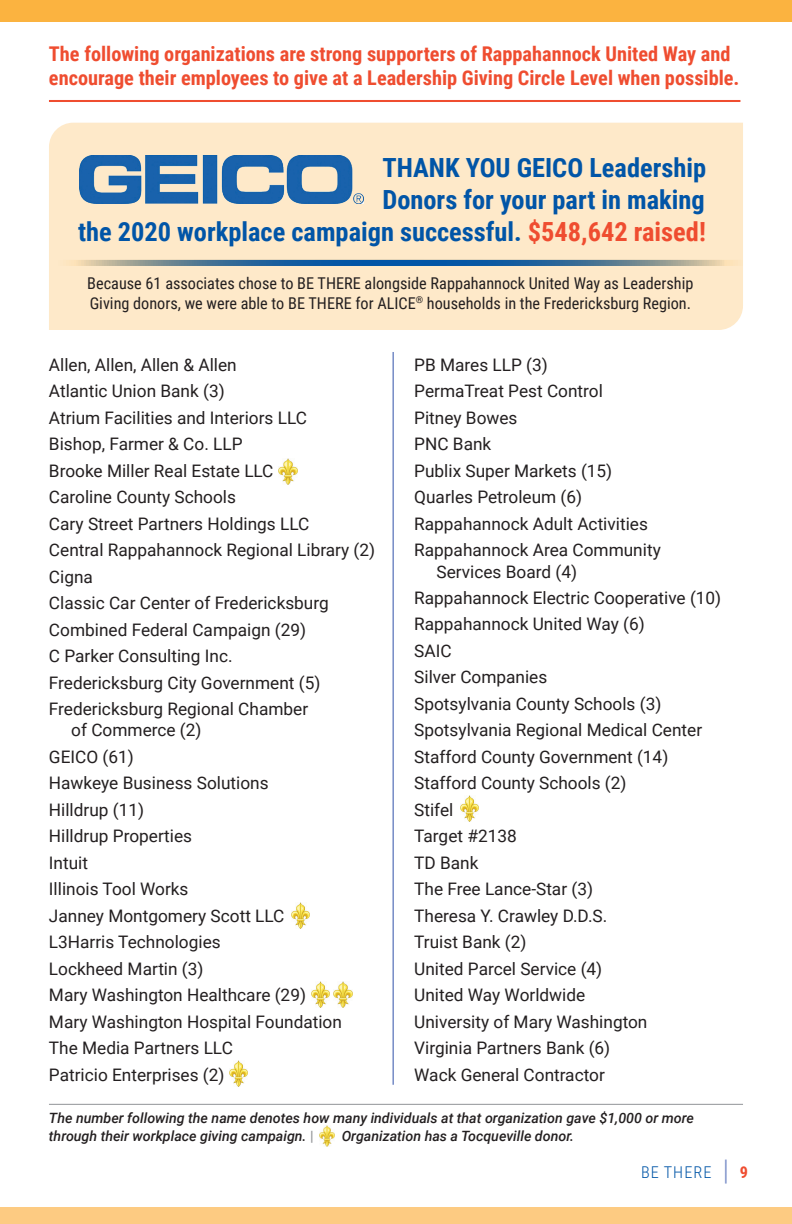
<style>
.page{position:relative;width:792px;height:1224px;background:#fff}
.page>*{position:absolute;margin:0;border:0;box-sizing:border-box;transform-origin:0 0}
.t1{font:700 26.4px/31.6px "Roboto Condensed";color:#0155a7;text-align:right}
.t2{font:700 20.2px/24.4px "Roboto Condensed";color:#ef4d30}
.t3{font:17.2px/26.4px "Roboto";color:#231f20}
.t4{font:16.2px/19.4px "Roboto Condensed";color:#231f20}
.t5{font:300 16.2px "Roboto Condensed";letter-spacing:.065em;color:#0155a7}
.t6{font:italic 500 14.2px/18.2px "Roboto";color:#231f20}
.s1{color:#ef4d30}
.s2{font-style:normal;color:#939598}
.s3{font-size:28.4px;color:#788dc7}
.s4{font-weight:700;color:#ef4d30}
</style>
<div class="page">
<hr style="left:49px;top:100px;width:691px;height:2px;background:#ef4d30">
<hr style="left:49px;top:1104px;width:694px;height:1px;background:#939598">
<img style="left:320px;top:1125px;width:15px;height:21px">
<hr style="left:392px;top:352px;width:2px;height:733px;background:#788dc7">
<img style="left:279px;top:459px;width:18px;height:26px">
<img style="left:460px;top:796px;width:19px;height:26px">
<div style="left:49px;top:123px;width:694px;height:207px;background:#fee9c9"></div>
<div style="left:49px;top:260px;width:694px;height:6px;background:#fde5bf"></div>
<svg style="left:77px;top:260px;width:647px;height:6px;background:#48779c"></svg>
<div style="left:0;top:0;width:792px;height:21px;background:#fbb340"></div>
<div style="left:0;top:1207px;width:792px;height:17px;background:#fdcb82"></div>
<img style="left:291px;top:903px;width:19px;height:26px">
<img style="left:80px;top:155px;width:284px;height:48px">
<img style="left:312px;top:981px;width:18px;height:26px">
<img style="left:230px;top:1061px;width:18px;height:26px">
<img style="left:334px;top:981px;width:18px;height:26px">
<p class="t2" style="left:49px;top:41px;width:692px">The following organizations are strong supporters of Rappahannock United Way and encourage their employees to give at a Leadership Giving Circle Level when possible.</p>
<p class="t1" style="left:78px;top:151px;width:630px">THANK YOU GEICO Leadership<br>Donors for your part in making<br>the 2020 workplace campaign successful. <span class="s1">$548,642 raised!</span></p>
<p class="t4" style="left:87px;top:273px;width:608px">Because 61 associates chose to BE THERE alongside Rappahannock United Way as Leadership<br>Giving donors, we were able to BE THERE for ALICE<sup>®</sup> households in the Fredericksburg Region.</p>
<p class="t3" style="left:49px;top:351px;width:328px">Allen, Allen, Allen &amp; Allen<br>Atlantic Union Bank (3)<br>Atrium Facilities and Interiors LLC<br>Bishop, Farmer &amp; Co. LLP<br>Brooke Miller Real Estate LLC<br>Caroline County Schools<br>Cary Street Partners Holdings LLC<br>Central Rappahannock Regional Library (2)<br>Cigna<br>Classic Car Center of Fredericksburg<br>Combined Federal Campaign (29)<br>C Parker Consulting Inc.<br>Fredericksburg City Government (5)<br>Fredericksburg Regional Chamber</p>
<p class="t3" style="left:49px;top:716px;width:295px;text-indent:22px">of Commerce (2)<br>GEICO (61)<br>Hawkeye Business Solutions<br>Hilldrup (11)<br>Hilldrup Properties<br>Intuit<br>Illinois Tool Works<br>Janney Montgomery Scott LLC<br>L3Harris Technologies<br>Lockheed Martin (3)<br>Mary Washington Healthcare (29)<br>Mary Washington Hospital Foundation<br>The Media Partners LLC<br>Patricio Enterprises (2)</p>
<p class="t3" style="left:414px;top:351px;width:248px">PB Mares LLP (3)<br>PermaTreat Pest Control<br>Pitney Bowes<br>PNC Bank<br>Publix Super Markets (15)<br>Quarles Petroleum (6)<br>Rappahannock Adult Activities<br>Rappahannock Area Community</p>
<p class="t3" style="left:414px;top:558px;width:309px;text-indent:22px">Services Board (4)<br>Rappahannock Electric Cooperative (10)<br>Rappahannock United Way (6)<br>SAIC<br>Silver Companies<br>Spotsylvania County Schools (3)<br>Spotsylvania Regional Medical Center<br>Stafford County Government (14)<br>Stafford County Schools (2)<br>Stifel<br>Target #2138<br>TD Bank<br>The Free Lance-Star (3)<br>Theresa Y. Crawley D.D.S.<br>Truist Bank (2)<br>United Parcel Service (4)<br>United Way Worldwide<br>University of Mary Washington<br>Virginia Partners Bank (6)<br>Wack General Contractor</p>
<p class="t6" style="left:49px;top:1108px;width:647px">The number following the name denotes how many individuals at that organization gave $1,000 or more through their workplace giving campaign. <span class="s2">|</span></p>
<p class="t6" style="left:342px;top:1127px;width:234px">Organization has a Tocqueville donor.</p>
<p class="t5" style="left:641px;top:1161px;width:109px">BE THERE <span class="s3">|</span> <span class="s4">9</span></p>
</div>
